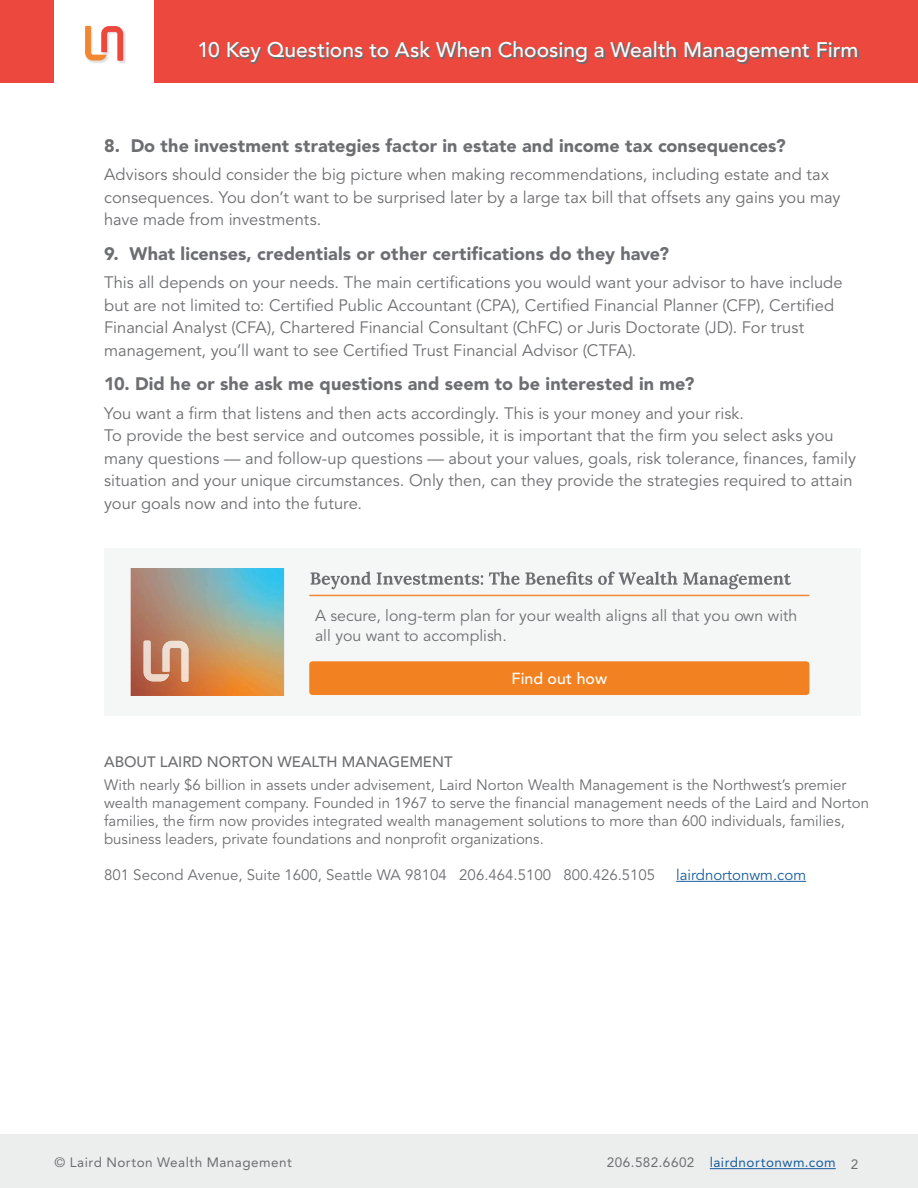
<style>
.page{position:relative;width:918px;height:1188px;background:#fff}
.page>*{position:absolute;margin:0;border:0;box-sizing:border-box;transform-origin:0 0}
.t1{font:500 21px "Avenir LT Std";color:#fff}
.t2{font:900 18px "Avenir LT Std";letter-spacing:.005em;color:#6d6e71}
.t3{font:16.5px/22.5px "Avenir LT Std";color:#6d6e71}
.t4{font:15.9px/20.2px "Avenir LT Std";color:#6d6f72}
.t5{font:500 15.9px "Avenir LT Std";color:#fff}
.t6{font:15px/18px "Avenir LT Std";color:#6d6e71}
.t7{font:500 15px "Avenir LT Std";color:#6d6e71}
.t8{font:15px "Avenir LT Std";color:#175d9e}
.t9{font:13.5px "Avenir LT Std";letter-spacing:.035em;color:#175d9e}
.t10{font:13.5px "Avenir LT Std";letter-spacing:.035em;color:#6d6e71}
.s1{color:#6d6e71}
</style>
<div class="page">
<div style="left:85px;top:26px;width:41px;height:38px;background:#231f20;opacity:.15"></div>
<svg style="left:85px;top:26px;width:38px;height:35px"></svg>
<div style="left:0;top:0;width:54px;height:83px;background:#ed483e"></div>
<div style="left:154px;top:0;width:764px;height:83px;background:#ed483e"></div>
<svg style="left:201px;top:43px;width:658px;height:21px"></svg>
<div style="left:0;top:1134px;width:918px;height:54px;background:#eceded"></div>
<hr style="left:710px;top:1168px;width:126px;height:1px;background:#175d9e">
<hr style="left:676px;top:881px;width:130px;height:1px;background:#175d9e">
<div style="left:104px;top:549px;width:756px;height:167px;background:#f5f7f7"></div>
<hr style="left:309px;top:595px;width:500px;height:1px;background:#f3852f">
<svg style="left:311px;top:572px;width:60px;height:17px"></svg>
<svg style="left:377px;top:572px;width:106px;height:13px"></svg>
<svg style="left:489px;top:572px;width:31px;height:13px"></svg>
<svg style="left:526px;top:572px;width:66px;height:13px"></svg>
<svg style="left:598px;top:572px;width:79px;height:13px"></svg>
<svg style="left:683px;top:572px;width:108px;height:17px"></svg>
<div style="left:309px;top:661px;width:500px;height:34px;background:#f28221;border-radius:4px"></div>
<img style="left:131px;top:568px;width:153px;height:128px">
<img style="left:163px;top:641px;width:25px;height:41px">
<img style="left:144px;top:641px;width:25px;height:40px">
<p class="t1" style="left:197px;top:41px;width:663px">10 Key Questions to Ask When Choosing a Wealth Management Firm</p>
<p class="t2" style="left:104px;top:138px;width:683px">8. Do the investment strategies factor in estate and income tax consequences?</p>
<p class="t3" style="left:104px;top:165px;width:738px">Advisors should consider the big picture when making recommendations, including estate and tax consequences. You don’t want to be surprised later by a large tax bill that offsets any gains you may have made from investments.</p>
<p class="t2" style="left:104px;top:246px;width:566px">9. What licenses, credentials or other certifications do they have?</p>
<p class="t3" style="left:104px;top:273px;width:740px">This all depends on your needs. The main certifications you would want your advisor to have include but are not limited to: Certified Public Accountant (CPA), Certified Financial Planner (CFP), Certified Financial Analyst (CFA), Chartered Financial Consultant (ChFC) or Juris Doctorate (JD). For trust management, you’ll want to see Certified Trust Financial Advisor (CTFA).</p>
<p class="t2" style="left:104px;top:377px;width:592px">10. Did he or she ask me questions and seem to be interested in me?</p>
<p class="t3" style="left:104px;top:403px;width:753px">You want a firm that listens and then acts accordingly. This is your money and your risk.<br>To provide the best service and outcomes possible, it is important that the firm you select asks you many questions — and follow-up questions — about your values, goals, risk tolerance, finances, family situation and your unique circumstances. Only then, can they provide the strategies required to attain your goals now and into the future.</p>
<p class="t4" style="left:315px;top:607px;width:484px">A secure, long-term plan for your wealth aligns all that you own with all you want to accomplish.</p>
<p class="t5" style="left:512px;top:672px;width:97px">Find out how</p>
<p class="t7" style="left:104px;top:756px;width:350px">ABOUT LAIRD NORTON WEALTH MANAGEMENT</p>
<p class="t6" style="left:104px;top:777px;width:766px">With nearly $6 billion in assets under advisement, Laird Norton Wealth Management is the Northwest’s premier wealth management company. Founded in 1967 to serve the financial management needs of the Laird and Norton families, the firm now provides integrated wealth management solutions to more than 600 individuals, families, business leaders, private foundations and nonprofit organizations.</p>
<p class="t6" style="left:104px;top:867px;width:553px">801 Second Avenue, Suite 1600, Seattle WA 98104 206.464.5100 800.426.5105</p>
<p class="t8" style="left:676px;top:868px;width:131px">lairdnortonwm.com</p>
<p class="t10" style="left:55px;top:1157px;width:239px">© Laird Norton Wealth Management</p>
<p class="t9" style="left:607px;top:1157px;width:253px"><span class="s1">206.582.6602</span> lairdnortonwm.com <span class="s1">2</span></p>
</div>
